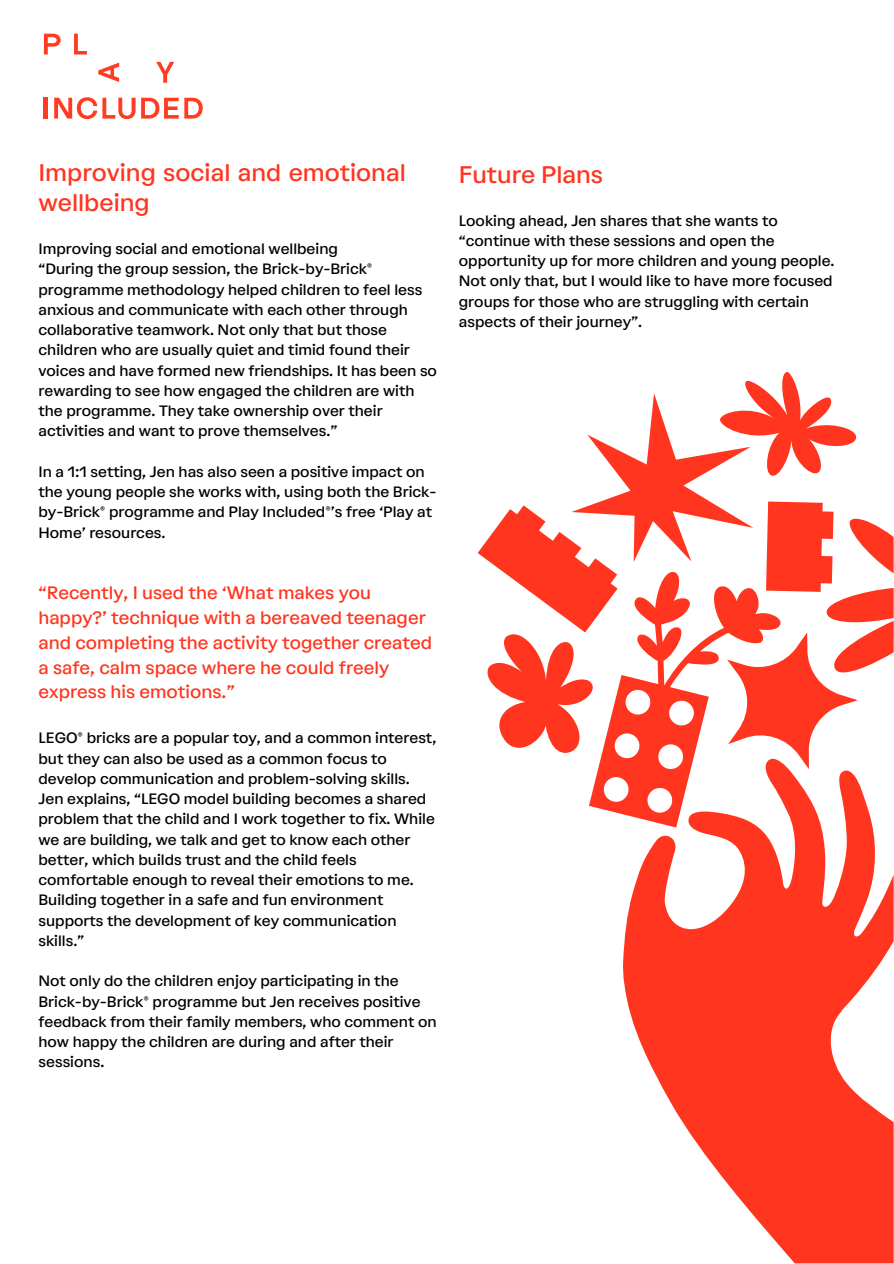
<style>
.page{position:relative;width:894px;height:1264px;background:#fff}
.page>*{position:absolute;margin:0;border:0;box-sizing:border-box;transform-origin:0 0}
.t1{font:500 24px/29.2px "Atak";color:#ff351f}
.t2{font:500 18px/24.8px "Atak";color:#ff351f}
.t3{font:500 15px/20.2px "Atak";color:#000}
</style>
<div class="page">
<svg style="left:98px;top:63px;width:21px;height:19px"></svg>
<svg style="left:74px;top:34px;width:13px;height:21px"></svg>
<svg style="left:44px;top:34px;width:17px;height:21px"></svg>
<hr style="left:44px;top:98px;width:4px;height:21px;background:#ff3c22">
<svg style="left:54px;top:97px;width:81px;height:22px"></svg>
<svg style="left:141px;top:98px;width:62px;height:21px"></svg>
<svg style="left:156px;top:62px;width:18px;height:21px"></svg>
<svg style="left:623px;top:769px;width:270px;height:494px;fill:#ff351f"></svg>
<svg style="left:477px;top:372px;width:416px;height:397px"></svg>
<svg style="left:588px;top:572px;width:192px;height:255px"></svg>
<h1 class="t1" style="left:38px;top:158px;width:368px">Improving social and emotional wellbeing</h1>
<p class="t1" style="left:458px;top:160px;width:146px">Future Plans</p>
<h1 class="t3" style="left:458px;top:210px;width:377px">Looking ahead, Jen shares that she wants to “continue with these sessions and open the opportunity up for more children and young people.<br>Not only that, but I would like to have more focused groups for those who are struggling with certain aspects of their journey”.</h1>
<h2 class="t3" style="left:38px;top:239px;width:301px">Improving social and emotional wellbeing</h2>
<p class="t3" style="left:38px;top:259px;width:400px">“During the group session, the Brick-by-Brick® programme methodology helped children to feel less anxious and communicate with each other through collaborative teamwork. Not only that but those children who are usually quiet and timid found their voices and have formed new friendships. It has been so rewarding to see how engaged the children are with</p>
<p class="t3" style="left:38px;top:401px;width:345px">the programme. They take ownership over their activities and want to prove themselves.”</p>
<p class="t3" style="left:38px;top:461px;width:399px">In a 1:1 setting, Jen has also seen a positive impact on the young people she works with, using both the Brick&shy;by-Brick® programme and Play Included®’s free ‘Play at Home’ resources.</p>
<p class="t2" style="left:38px;top:580px;width:395px">“Recently, I used the ‘What makes you happy?’ technique with a bereaved teenager and completing the activity together created a safe, calm space where he could freely express his emotions.”</p>
<p class="t3" style="left:38px;top:728px;width:399px">LEGO® bricks are a popular toy, and a common interest, but they can also be used as a common focus to develop communication and problem-solving skills.</p>
<p class="t3" style="left:38px;top:788px;width:398px">Jen explains, “LEGO model building becomes a shared problem that the child and I work together to fix. While we are building, we talk and get to know each other better, which builds trust and the child feels comfortable enough to reveal their emotions to me.<br>Building together in a safe and fun environment supports the development of key communication skills.”</p>
<p class="t3" style="left:38px;top:971px;width:399px">Not only do the children enjoy participating in the Brick-by-Brick® programme but Jen receives positive feedback from their family members, who comment on how happy the children are during and after their sessions.</p>
</div>
